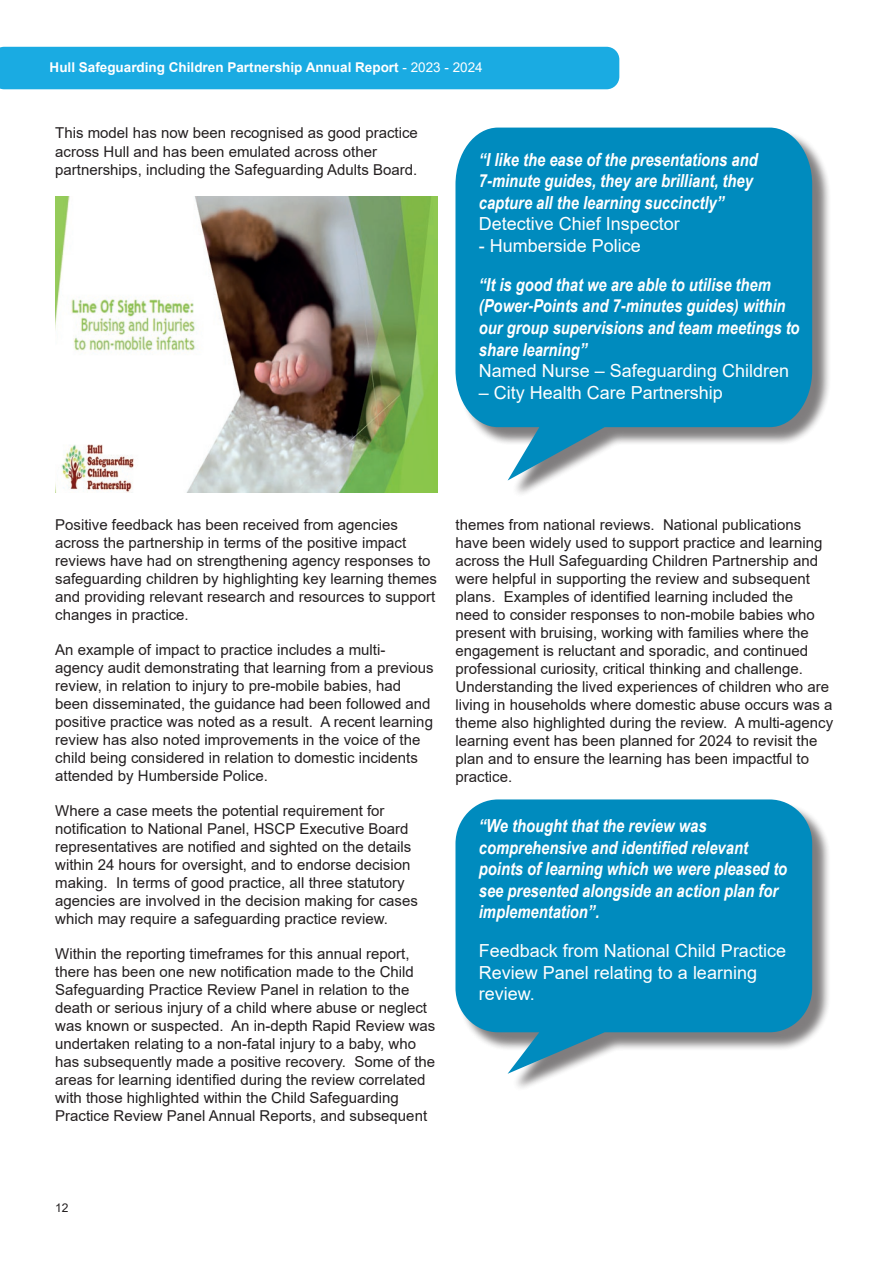
<style>
.page{position:relative;width:893px;height:1263px;background:#fff}
.page>*{position:absolute;margin:0;border:0;box-sizing:border-box;transform-origin:0 0}
.t1{font:italic 700 18px/21.6px "Arial Narrow";color:#fff}
.t2{font:18px/21.6px "Arial";color:#fff}
.t3{font:15px/18px "Arial";color:#231f20}
.t4{font:700 13.5px "Arial";color:#fff}
.t5{font:12px "Arial";color:#231f20}
.s1{font-weight:400}
</style>
<div class="page">
<div style="left:0;top:47px;width:619px;height:42px;background:#1aabe2"></div>
<div style="left:458px;top:130px;width:373px;height:368px;background:#231f20;opacity:.35"></div>
<svg style="left:455px;top:128px;width:357px;height:352px;background:#2297c3"></svg>
<img style="left:55px;top:197px;width:382px;height:295px">
<div style="left:458px;top:802px;width:373px;height:289px;background:#231f20;opacity:.35"></div>
<svg style="left:455px;top:799px;width:357px;height:275px;background:#2297c2"></svg>
<p class="t4" style="left:50px;top:58px;width:435px">Hull Safeguarding Children Partnership Annual Report <span class="s1">- 2023 - 2024</span></p>
<p class="t3" style="left:55px;top:124px;width:364px">This model has now been recognised as good practice across Hull and has been emulated across other partnerships, including the Safeguarding Adults Board.</p>
<p class="t1" style="left:479px;top:148px;width:280px">“I like the ease of the presentations and<br>7-minute guides, they are brilliant, they capture all the learning succinctly”</p>
<p class="t2" style="left:479px;top:213px;width:203px">Detective Chief Inspector</p>
<p class="t2" style="left:479px;top:235px;width:164px">- Humberside Police</p>
<p class="t1" style="left:479px;top:273px;width:322px">“It is good that we are able to utilise them (Power-Points and 7-minutes guides) within our group supervisions and team meetings to share learning”</p>
<p class="t2" style="left:479px;top:360px;width:312px">Named Nurse – Safeguarding Children</p>
<p class="t2" style="left:479px;top:381px;width:246px">– City Health Care Partnership</p>
<p class="t3" style="left:55px;top:515px;width:383px">Positive feedback has been received from agencies across the partnership in terms of the positive impact reviews have had on strengthening agency responses to safeguarding children by highlighting key learning themes and providing relevant research and resources to support changes in practice.</p>
<p class="t3" style="left:55px;top:640px;width:380px">An example of impact to practice includes a multi&shy;agency audit demonstrating that learning from a previous review, in relation to injury to pre-mobile babies, had been disseminated, the guidance had been followed and positive practice was noted as a result. A recent learning review has also noted improvements in the voice of the child being considered in relation to domestic incidents attended by Humberside Police.</p>
<p class="t3" style="left:55px;top:801px;width:364px">Where a case meets the potential requirement for notification to National Panel, HSCP Executive Board representatives are notified and sighted on the details within 24 hours for oversight, and to endorse decision making. In terms of good practice, all three statutory agencies are involved in the decision making for cases which may require a safeguarding practice review.</p>
<p class="t3" style="left:55px;top:944px;width:382px">Within the reporting timeframes for this annual report, there has been one new notification made to the Child Safeguarding Practice Review Panel in relation to the death or serious injury of a child where abuse or neglect was known or suspected. An in-depth Rapid Review was undertaken relating to a non-fatal injury to a baby, who has subsequently made a positive recovery. Some of the areas for learning identified during the review correlated with those highlighted within the Child Safeguarding Practice Review Panel Annual Reports, and subsequent</p>
<p class="t3" style="left:455px;top:515px;width:379px">themes from national reviews. National publications have been widely used to support practice and learning across the Hull Safeguarding Children Partnership and were helpful in supporting the review and subsequent plans. Examples of identified learning included the<br>need to consider responses to non-mobile babies who present with bruising, working with families where the engagement is reluctant and sporadic, and continued professional curiosity, critical thinking and challenge.<br>Understanding the lived experiences of children who are living in households where domestic abuse occurs was a theme also highlighted during the review. A multi-agency learning event has been planned for 2024 to revisit the plan and to ensure the learning has been impactful to practice.</p>
<p class="t1" style="left:479px;top:814px;width:310px">“We thought that the review was comprehensive and identified relevant points of learning which we were pleased to see presented alongside an action plan for implementation”.</p>
<p class="t2" style="left:479px;top:940px;width:309px">Feedback from National Child Practice<br>Review Panel relating to a learning review.</p>
<p class="t5" style="left:55px;top:1200px;width:15px">12</p>
</div>
